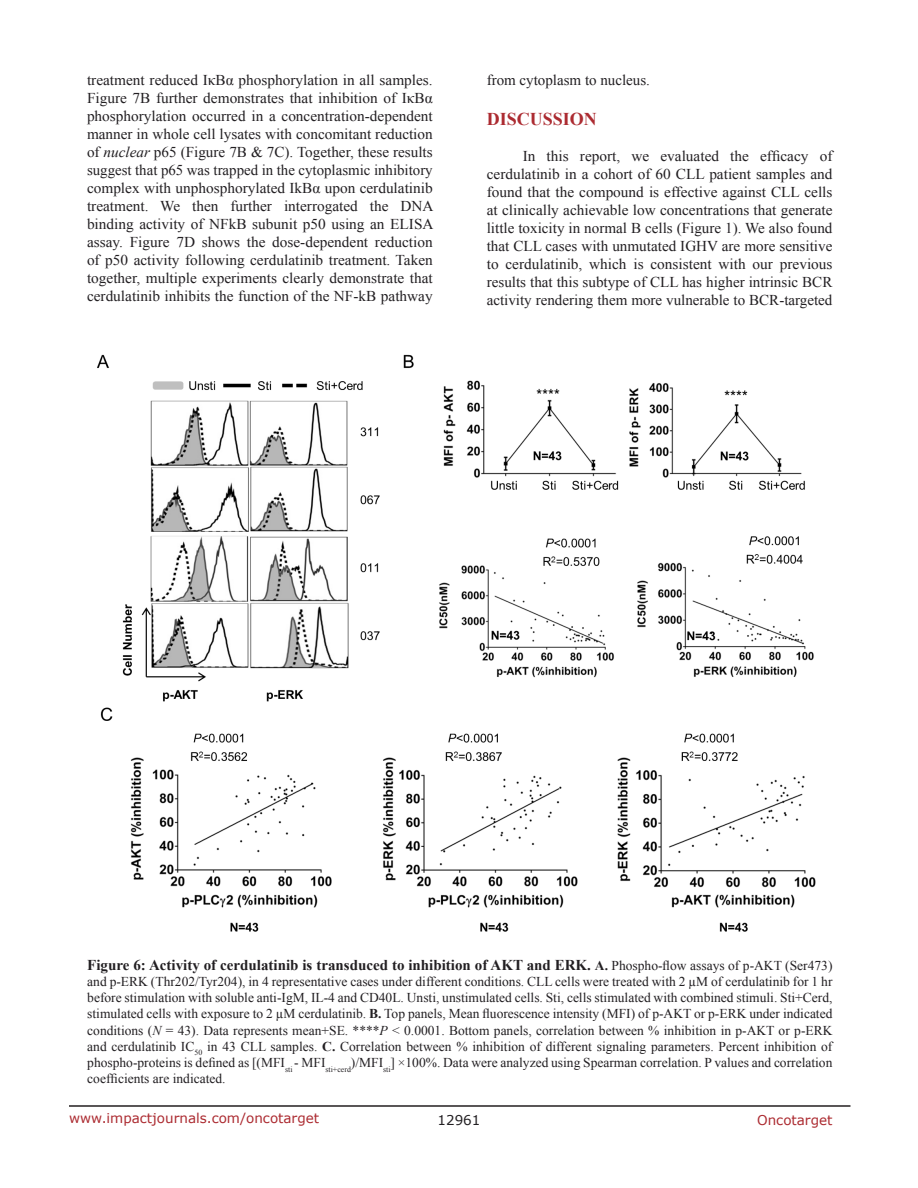
<style>
.page{position:relative;width:918px;height:1188px;background:#fff}
.page>*{position:absolute;margin:0;border:0;box-sizing:border-box;transform-origin:0 0}
.Heading{font:700 18px "Times New Roman";color:#ac2b31}
.BodyText{font:15px/18px "Times New Roman";color:#221f22;text-align:justify}
.FigureText{font:700 15px "Times New Roman";color:#221f22}
.FigureText-2{font:13.5px/16.2px "Times New Roman";color:#221f22;text-align:justify}
.t1{font:13.5px "Verdana";color:#ac2b31}
.t2{font:13.5px "Verdana";color:#221f22}
.s1{font-style:italic}
.s2{font-size:13.5px}
.s3{font-weight:400;font-size:13.5px}
.s4{font-weight:700}
</style>
<div class="page">
<hr style="left:69px;top:1105px;width:781px;height:2px;background:#231f20">
<img style="left:97px;top:354px;width:719px;height:578px">
<p class="BodyText" style="left:87px;top:71px;width:348px">treatment reduced IκBα phosphorylation in all samples.<br>Figure 7B further demonstrates that inhibition of IκBα phosphorylation occurred in a concentration-dependent manner in whole cell lysates with concomitant reduction of <span class="s1">nuclear</span> p65 (Figure 7B &amp; 7C). Together, these results suggest that p65 was trapped in the cytoplasmic inhibitory complex with unphosphorylated IkBα upon cerdulatinib treatment. We then further interrogated the DNA binding activity of NFkB subunit p50 using an ELISA assay. Figure 7D shows the dose-dependent reduction of p50 activity following cerdulatinib treatment. Taken together, multiple experiments clearly demonstrate that cerdulatinib inhibits the function of the NF-kB pathway</p>
<p class="BodyText" style="left:487px;top:71px;width:165px">from cytoplasm to nucleus.</p>
<p class="Heading" style="left:487px;top:107px;width:112px">DISCUSSION</p>
<p class="BodyText" style="left:487px;top:147px;width:347px;text-indent:36px">In this report, we evaluated the efficacy of cerdulatinib in a cohort of 60 CLL patient samples and found that the compound is effective against CLL cells at clinically achievable low concentrations that generate little toxicity in normal B cells (Figure 1). We also found that CLL cases with unmutated IGHV are more sensitive to cerdulatinib, which is consistent with our previous results that this subtype of CLL has higher intrinsic BCR activity rendering them more vulnerable to BCR-targeted</p>
<p class="FigureText" style="left:87px;top:954px;width:747px">Figure 6: Activity of cerdulatinib is transduced to inhibition of AKT and ERK. <span class="s2">A.</span> <span class="s3">Phospho-flow assays of p-AKT (Ser473)</span></p>
<p class="FigureText-2" style="left:87px;top:973px;width:747px">and p-ERK (Thr202/Tyr204), in 4 representative cases under different conditions. CLL cells were treated with 2 µM of cerdulatinib for 1 hr before stimulation with soluble anti-IgM, IL-4 and CD40L. Unsti, unstimulated cells. Sti, cells stimulated with combined stimuli. Sti+Cerd, stimulated cells with exposure to 2 µM cerdulatinib. <span class="s4">B.</span> Top panels, Mean fluorescence intensity (MFI) of p-AKT or p-ERK under indicated conditions (<span class="s1">N</span> = 43). Data represents mean+SE. ****<span class="s1">P</span> &lt; 0.0001. Bottom panels, correlation between % inhibition in p-AKT or p-ERK and cerdulatinib IC<sub>50</sub> in 43 CLL samples. <span class="s4">C.</span> Correlation between % inhibition of different signaling parameters. Percent inhibition of phospho-proteins is defined as [(MFI<sub>sti</sub> - MFI<sub>sti+cerd</sub>)/MFI<sub>sti</sub>] ×100%. Data were analyzed using Spearman correlation. P values and correlation coefficients are indicated.</p>
<p class="t1" style="left:69px;top:1109px;width:252px">www.impactjournals.com/oncotarget</p>
<p class="t2" style="left:438px;top:1111px;width:44px">12961</p>
<p class="t1" style="left:757px;top:1111px;width:77px">Oncotarget</p>
</div>
